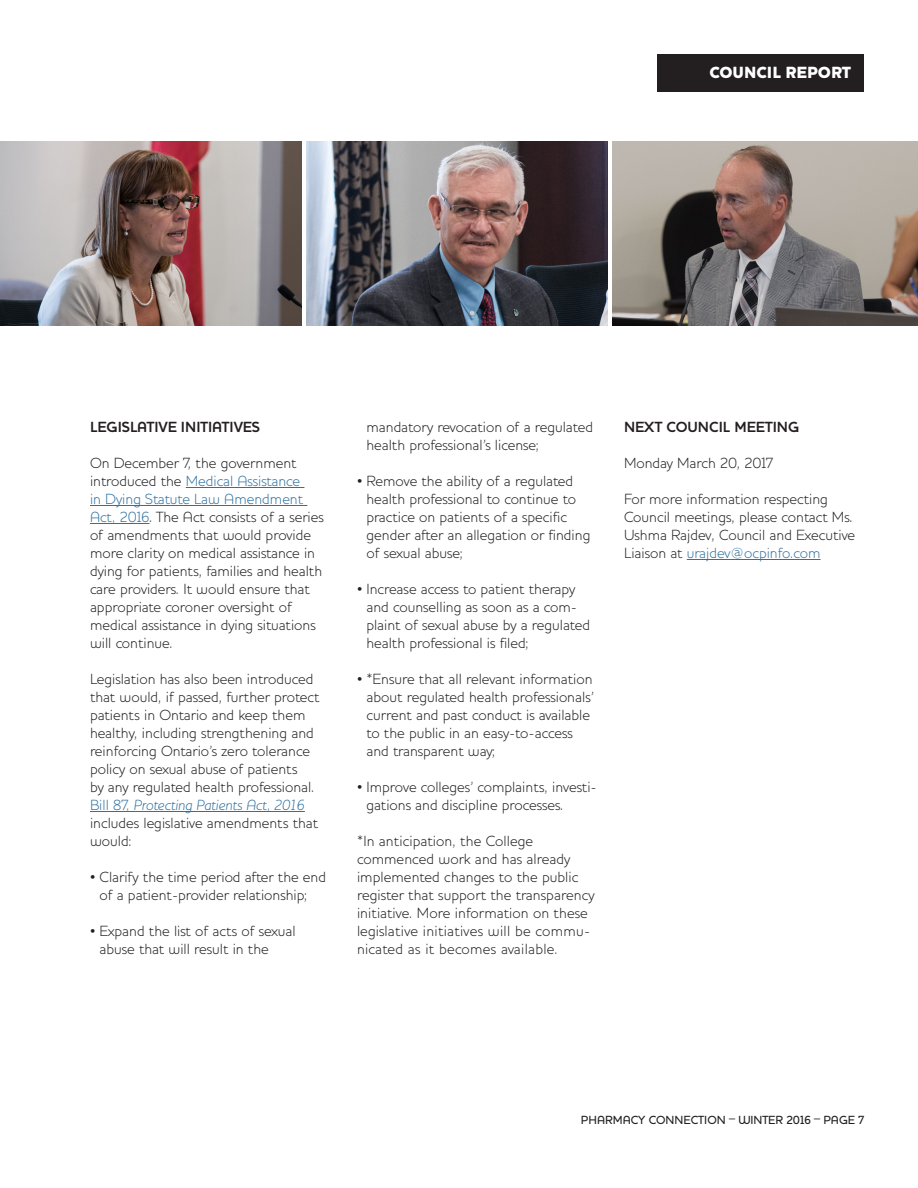
<style>
.page{position:relative;width:918px;height:1188px;background:#fff}
.page>*{position:absolute;margin:0;border:0;box-sizing:border-box;transform-origin:0 0}
.t1{font:800 16.5px "Houschka";color:#fff}
.t2{font:300 15px/18px "Houschka";color:#231f20}
.t3{font:700 15px "Houschka";color:#231f20}
.t4{font:500 12px "Houschka";color:#231f20}
.s1{color:#30719f}
.s2{font-style:italic;color:#30719f}
.s3{color:#33729f}
</style>
<div class="page">
<div style="left:657px;top:54px;width:207px;height:38px;background:#231f20"></div>
<hr style="left:186px;top:487px;width:118px;height:1px;background:#30719f">
<hr style="left:90px;top:505px;width:217px;height:1px;background:#30719f">
<hr style="left:90px;top:523px;width:59px;height:1px;background:#30719f">
<hr style="left:90px;top:811px;width:215px;height:1px;background:#30719f">
<hr style="left:687px;top:559px;width:134px;height:1px;background:#33729f">
<img style="left:306px;top:142px;width:302px;height:183px">
<img style="left:0;top:142px;width:302px;height:183px">
<img style="left:612px;top:142px;width:306px;height:183px">
<p class="t1" style="left:709px;top:62px;width:143px">COUNCIL REPORT</p>
<p class="t3" style="left:90px;top:418px;width:172px">LEGISLATIVE INITIATIVES</p>
<p class="t2" style="left:90px;top:454px;width:235px">On December 7, the government introduced the <span class="s1">Medical Assistance<br>in Dying Statute Law Amendment Act, 2016</span>. The Act consists of a series of amendments that would provide more clarity on medical assistance in dying for patients, families and health care providers. It would ensure that appropriate coroner oversight of medical assistance in dying situations will continue.</p>
<p class="t2" style="left:90px;top:670px;width:231px">Legislation has also been introduced that would, if passed, further protect patients in Ontario and keep them healthy, including strengthening and reinforcing Ontario’s zero tolerance policy on sexual abuse of patients<br>by any regulated health professional.<br><span class="s1">Bill 87,</span> <span class="s2">Protecting Patients Act, 2016 </span>includes legislative amendments that would:</p>
<p class="t2" style="left:99px;top:868px;width:228px;text-indent:-9px">• Clarify the time period after the end of a patient-provider relationship;</p>
<p class="t2" style="left:99px;top:922px;width:198px;text-indent:-9px">• Expand the list of acts of sexual abuse that will result in the</p>
<p class="t2" style="left:366px;top:418px;width:228px">mandatory revocation of a regulated health professional’s license;</p>
<p class="t2" style="left:366px;top:472px;width:225px;text-indent:-9px">• Remove the ability of a regulated health professional to continue to practice on patients of a specific gender after an allegation or finding of sexual abuse;</p>
<p class="t2" style="left:366px;top:580px;width:225px;text-indent:-9px">• Increase access to patient therapy and counselling as soon as a com&shy;plaint of sexual abuse by a regulated health professional is filed;</p>
<p class="t2" style="left:366px;top:670px;width:229px;text-indent:-9px">• *Ensure that all relevant information about regulated health professionals’ current and past conduct is available to the public in an easy-to-access and transparent way;</p>
<p class="t2" style="left:366px;top:778px;width:232px;text-indent:-9px">• Improve colleges’ complaints, investi&shy;gations and discipline processes.</p>
<p class="t2" style="left:357px;top:832px;width:239px">*In anticipation, the College commenced work and has already implemented changes to the public register that support the transparency initiative. More information on these legislative initiatives will be commu&shy;nicated as it becomes available.</p>
<p class="t3" style="left:624px;top:418px;width:177px">NEXT COUNCIL MEETING</p>
<p class="t2" style="left:624px;top:454px;width:151px">Monday March 20, 2017</p>
<p class="t2" style="left:624px;top:490px;width:233px">For more information respecting Council meetings, please contact Ms.<br>Ushma Rajdev, Council and Executive Liaison at <span class="s3">urajdev@ocpinfo.com</span></p>
<p class="t4" style="left:581px;top:1113px;width:285px">PHARMACY CONNECTION – WINTER 2016 – PAGE 7</p>
</div>
